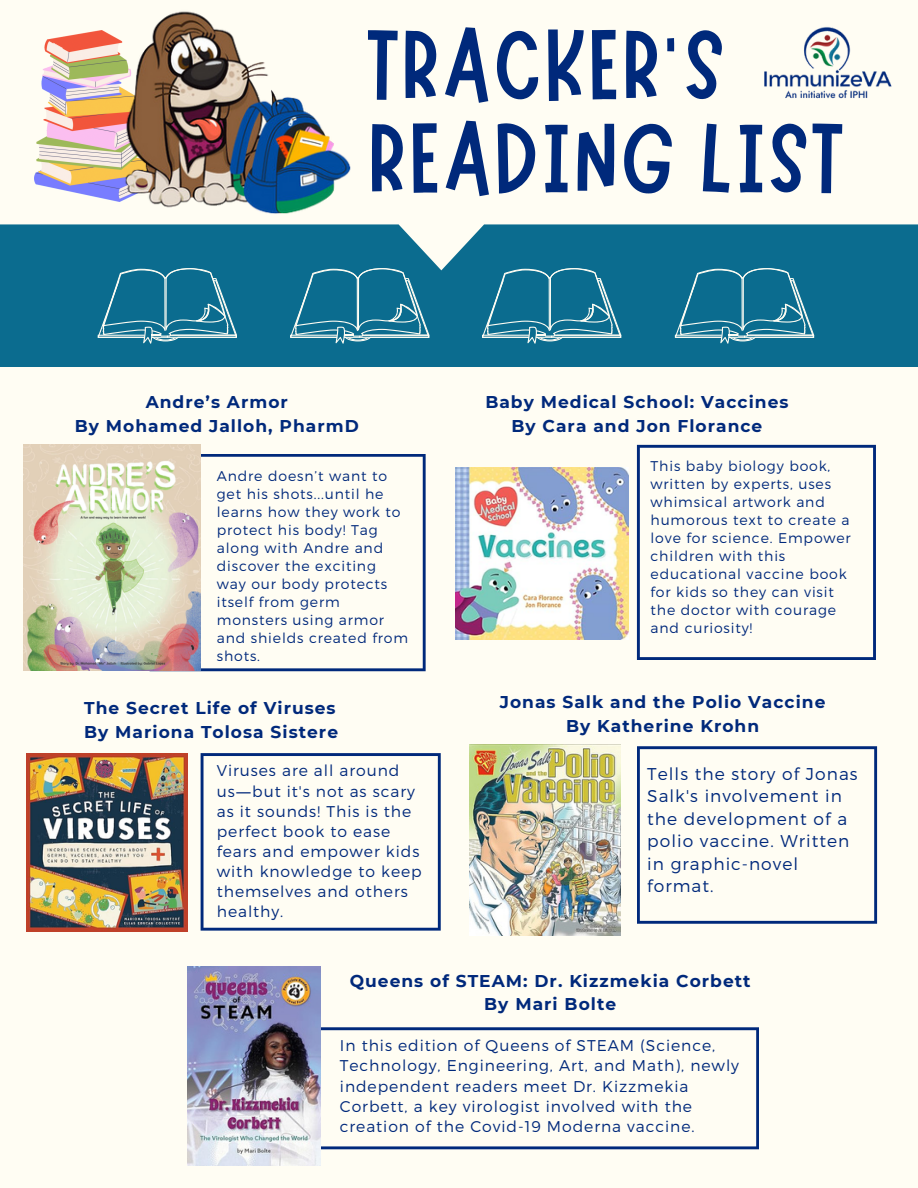
<style>
.page{position:relative;width:918px;height:1188px;background:#0b6c8f}
.page>*{position:absolute;margin:0;border:0;box-sizing:border-box;transform-origin:0 0}
.t1{font:99.6px/93.3px "Marykate";letter-spacing:.02em;color:#00297b}
.t2{font:700 17.1px/23.7px "Montserrat";letter-spacing:.06em;color:#00297b;text-align:center}
.t3{font:300 17.1px/22.5px "Montserrat";letter-spacing:.06em;color:#00297b}
.t4{font:300 15.6px/20.1px "Montserrat";letter-spacing:.06em;color:#00297b}
.t5{font:300 14.1px/18px "Montserrat";letter-spacing:.06em;color:#00297b}
.s1{font-family:"Noto Sans";font-weight:400}
</style>
<div class="page">
<div style="left:0;top:368px;width:918px;height:820px;background:#fffdf3"></div>
<svg style="left:0;top:0;width:918px;height:270px;fill:#fffdf3"></svg>
<svg style="left:98px;top:268px;width:139px;height:76px"></svg>
<svg style="left:290px;top:268px;width:139px;height:76px"></svg>
<svg style="left:482px;top:268px;width:139px;height:76px"></svg>
<svg style="left:675px;top:268px;width:139px;height:76px"></svg>
<svg style="left:200px;top:454px;width:226px;height:217px"></svg>
<svg style="left:637px;top:445px;width:239px;height:215px"></svg>
<svg style="left:320px;top:1027px;width:439px;height:122px"></svg>
<img style="left:34px;top:30px;width:84px;height:171px">
<img style="left:118px;top:0;width:233px;height:215px">
<img style="left:24px;top:445px;width:176px;height:226px">
<img style="left:456px;top:467px;width:172px;height:172px">
<img style="left:27px;top:753px;width:161px;height:179px">
<img style="left:470px;top:745px;width:151px;height:191px">
<svg style="left:201px;top:753px;width:240px;height:178px"></svg>
<img style="left:754px;top:0;width:144px;height:140px">
<img style="left:188px;top:967px;width:132px;height:199px">
<svg style="left:637px;top:746px;width:240px;height:178px"></svg>
<h2 class="t1" style="left:368px;top:8px;width:478px">TRACKER’S<br>READING LIST</h2>
<p class="t2" style="left:75px;top:390px;width:286px">Andre’s Armor<br>By Mohamed Jalloh, PharmD</p>
<p class="t2" style="left:485px;top:390px;width:305px">Baby Medical School: Vaccines<br>By Cara and Jon Florance</p>
<h2 class="t5" style="left:217px;top:466px;width:193px">Andre doesn’t want to get his shots...until he learns how they work to protect his body! Tag along with Andre and discover the exciting way our body protects itself from germ monsters using armor and shields created from shots.</h2>
<p class="t5" style="left:651px;top:457px;width:202px">This baby biology book, written by experts, uses whimsical artwork and humorous text to create a love for science. Empower children with this educational vaccine book for kids so they can visit the doctor with courage and curiosity!</p>
<h2 class="t2" style="left:84px;top:696px;width:255px;text-align:left">The Secret Life of Viruses<br>By Mariona Tolosa Sistere</h2>
<p class="t4" style="left:217px;top:760px;width:206px">Viruses are all around us<span class="s1">―</span>but it's not as scary as it sounds! This is the perfect book to ease fears and empower kids with knowledge to keep themselves and others healthy.</p>
<h3 class="t2" style="left:500px;top:690px;width:327px">Jonas Salk and the Polio Vaccine<br>By Katherine Krohn</h3>
<h2 class="t3" style="left:647px;top:761px;width:212px">Tells the story of Jonas<br>Salk's involvement in the development of a polio vaccine. Written in graphic-novel format.</h2>
<p class="t2" style="left:350px;top:969px;width:403px">Queens of STEAM: Dr. Kizzmekia Corbett<br>By Mari Bolte</p>
<p class="t4" style="left:340px;top:1035px;width:401px">In this edition of Queens of STEAM (Science, Technology, Engineering, Art, and Math), newly independent readers meet Dr. Kizzmekia Corbett, a key virologist involved with the creation of the Covid-19 Moderna vaccine.</p>
</div>
